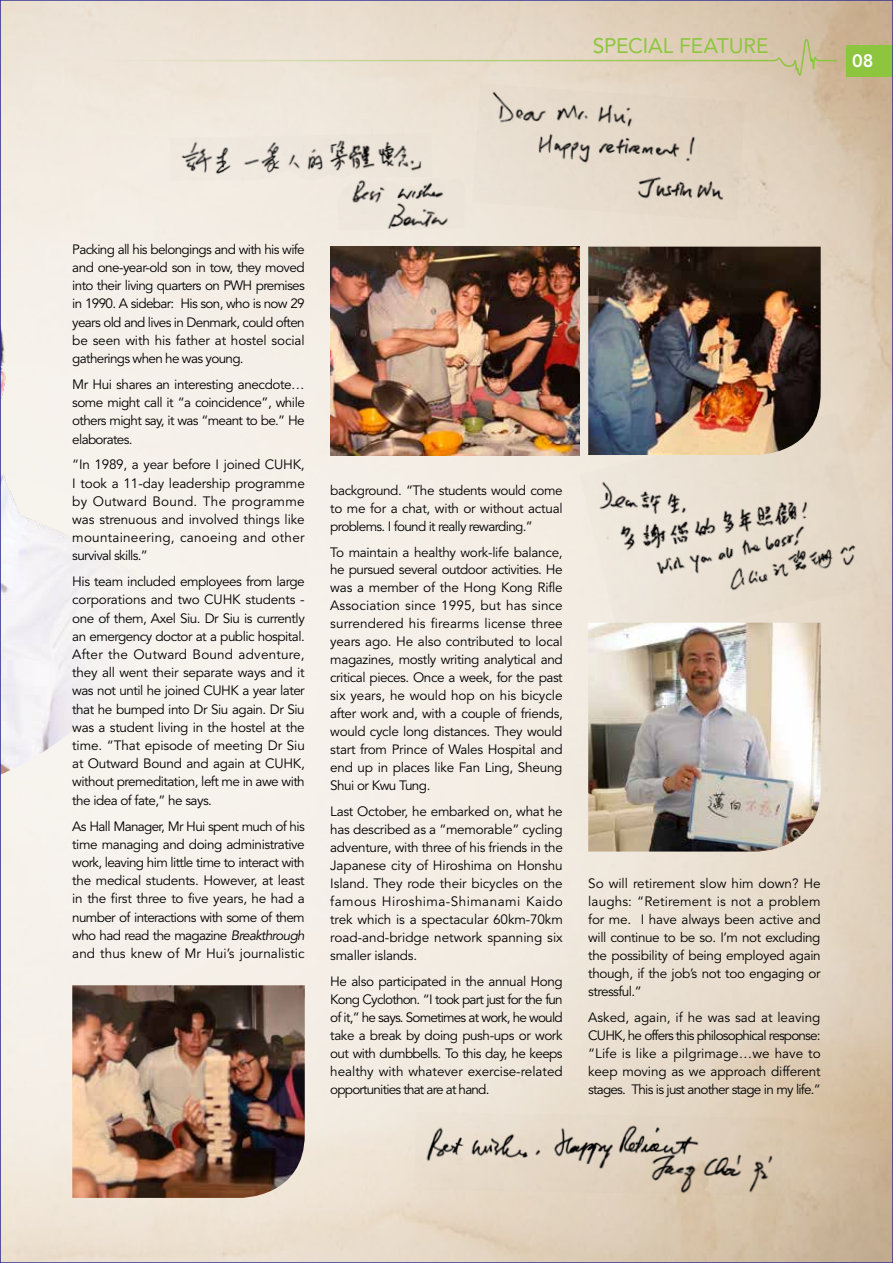
<style>
.page{position:relative;width:893px;height:1263px;background:#fff}
.page>*{position:absolute;margin:0;border:0;box-sizing:border-box;transform-origin:0 0}
.t1{font:21px "Avenir";letter-spacing:-.01em;color:#8dc63e}
.t2{font:800 18px "Avenir";color:#fff}
.t3{font:13.5px/18px "Avenir";letter-spacing:-.025em;color:#000;text-align:justify}
.s1{font-style:italic}
</style>
<div class="page">
<svg style="left:839px;top:2px;width:52px;height:1259px;background:#d7c5ad"></svg>
<div style="left:839px;top:412px;width:40px;height:235px;background:#e3d5c3"></div>
<div style="left:846px;top:45px;width:47px;height:32px;background:#8dc63e"></div>
<img style="left:2px;top:2px;width:837px;height:1259px">
<h1 class="t1" style="left:593px;top:34px;width:177px">SPECIAL FEATURE</h1>
<h2 class="t2" style="left:852px;top:50px;width:23px">08</h2>
<p class="t3" style="left:72px;top:240px;width:234px">Packing all his belongings and with his wife and one-year-old son in tow, they moved into their living quarters on PWH premises in 1990. A sidebar: His son, who is now 29 years old and lives in Denmark, could often be seen with his father at hostel social gatherings when he was young.</p>
<p class="t3" style="left:72px;top:376px;width:234px">Mr Hui shares an interesting anecdote… some might call it “a coincidence”, while others might say, it was “meant to be.” He elaborates.</p>
<p class="t3" style="left:72px;top:456px;width:234px">“In 1989, a year before I joined CUHK, I took a 11-day leadership programme by Outward Bound. The programme was strenuous and involved things like mountaineering, canoeing and other survival skills.”</p>
<p class="t3" style="left:72px;top:573px;width:234px">His team included employees from large corporations and two CUHK students - one of them, Axel Siu. Dr Siu is currently an emergency doctor at a public hospital.<br>After the Outward Bound adventure, they all went their separate ways and it was not until he joined CUHK a year later that he bumped into Dr Siu again. Dr Siu was a student living in the hostel at the time. “That episode of meeting Dr Siu at Outward Bound and again at CUHK, without premeditation, left me in awe with the idea of fate,” he says.</p>
<p class="t3" style="left:72px;top:817px;width:234px">As Hall Manager, Mr Hui spent much of his time managing and doing administrative work, leaving him little time to interact with the medical students. However, at least in the first three to five years, he had a number of interactions with some of them who had read the magazine <span class="s1">Breakthrough </span>and thus knew of Mr Hui’s journalistic</p>
<p class="t3" style="left:330px;top:482px;width:234px">background. “The students would come to me for a chat, with or without actual problems. I found it really rewarding.”</p>
<p class="t3" style="left:330px;top:543px;width:234px">To maintain a healthy work-life balance, he pursued several outdoor activities. He was a member of the Hong Kong Rifle Association since 1995, but has since surrendered his firearms license three years ago. He also contributed to local magazines, mostly writing analytical and critical pieces. Once a week, for the past six years, he would hop on his bicycle after work and, with a couple of friends, would cycle long distances. They would start from Prince of Wales Hospital and end up in places like Fan Ling, Sheung Shui or Kwu Tung.</p>
<p class="t3" style="left:330px;top:803px;width:234px">Last October, he embarked on, what he has described as a “memorable” cycling adventure, with three of his friends in the Japanese city of Hiroshima on Honshu Island. They rode their bicycles on the famous Hiroshima-Shimanami Kaido trek which is a spectacular 60km-70km road-and-bridge network spanning six smaller islands.</p>
<p class="t3" style="left:330px;top:972px;width:234px">He also participated in the annual Hong Kong Cyclothon. “I took part just for the fun of it,” he says. Sometimes at work, he would take a break by doing push-ups or work out with dumbbells. To this day, he keeps healthy with whatever exercise-related opportunities that are at hand.</p>
<p class="t3" style="left:588px;top:875px;width:234px">So will retirement slow him down? He laughs: “Retirement is not a problem for me. I have always been active and will continue to be so. I’m not excluding the possibility of being employed again though, if the job’s not too engaging or stressful.”</p>
<p class="t3" style="left:588px;top:1008px;width:234px">Asked, again, if he was sad at leaving CUHK, he offers this philosophical response: “Life is like a pilgrimage…we have to keep moving as we approach different stages. This is just another stage in my life.”</p>
</div>
